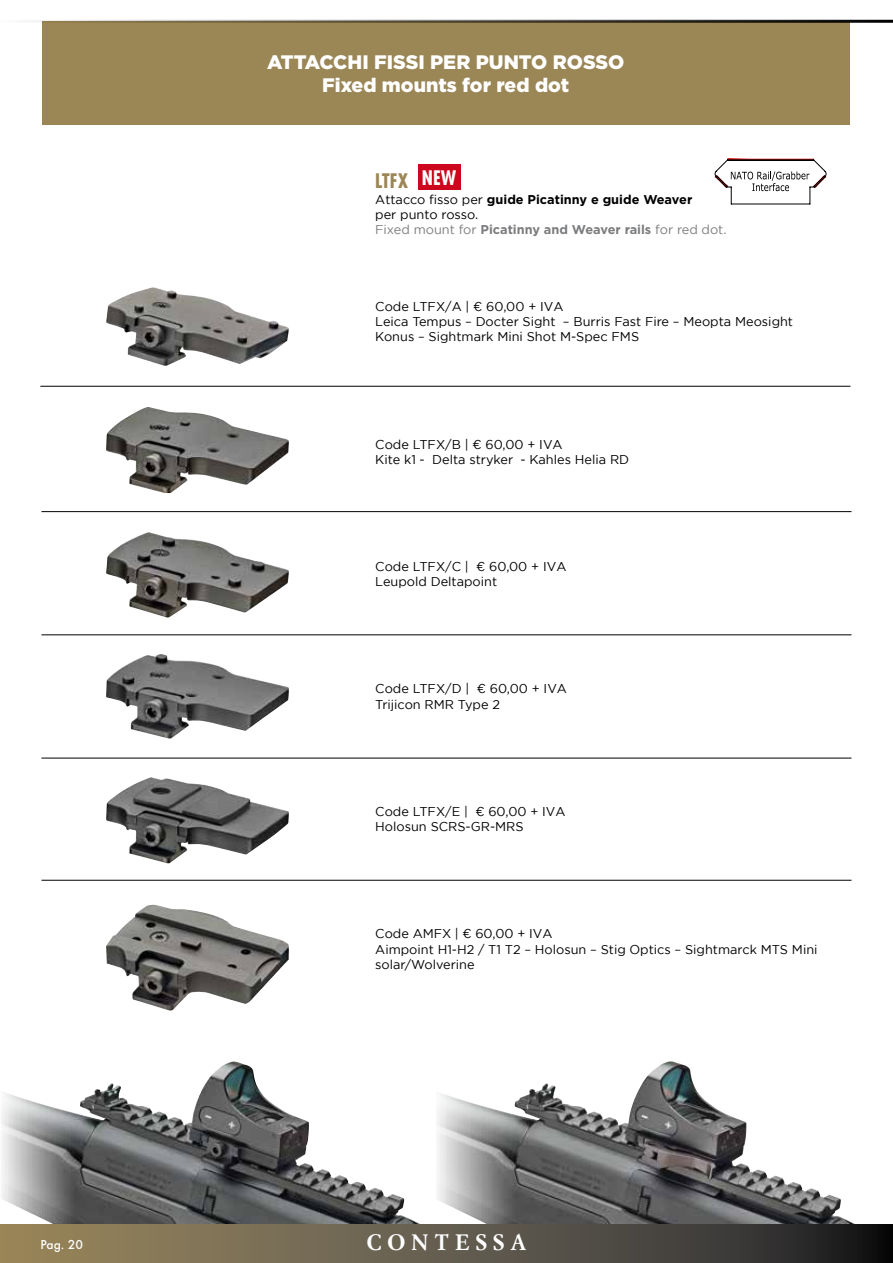
<style>
.page{position:relative;width:893px;height:1263px;background:#fff}
.page>*{position:absolute;margin:0;border:0;box-sizing:border-box;transform-origin:0 0}
.t1{font:700 21.9px "Simoncini Garamond";letter-spacing:.27em;color:#fff}
.t2{font:900 19.5px/23.4px "Gotham";color:#fff;text-align:center}
.t3{font:700 condensed 19.5px "Futura";color:#9b8655}
.t4{font:700 condensed 19.5px "Futura";color:#fff}
.t5{font:500 13.5px "Futura";color:#fff}
.t6{font:12.75px/15.3px "Gotham";color:#000}
.s1{font-weight:700}
.s2{color:#7b7c7e}
.s3{font-weight:700;color:#7b7c7e}
</style>
<div class="page">
<img style="left:0;top:1061px;width:436px;height:164px">
<img style="left:436px;top:1061px;width:449px;height:164px">
<svg style="left:0;top:1225px;width:893px;height:38px;background:#605847"></svg>
<svg style="left:715px;top:158px;width:111px;height:46px"></svg>
<div style="left:418px;top:165px;width:42px;height:25px;background:#cd071e"></div>
<img style="left:106px;top:287px;width:183px;height:79px">
<img style="left:106px;top:532px;width:183px;height:85px">
<img style="left:106px;top:654px;width:183px;height:84px">
<img style="left:106px;top:777px;width:183px;height:86px">
<hr style="left:41px;top:880px;width:810px;height:1px;background:#000">
<hr style="left:41px;top:758px;width:810px;height:1px;background:#000">
<hr style="left:41px;top:635px;width:810px;height:1px;background:#000">
<hr style="left:41px;top:511px;width:810px;height:1px;background:#000">
<hr style="left:40px;top:386px;width:810px;height:1px;background:#000">
<div style="left:43px;top:21px;width:807px;height:104px;background:#9b8655"></div>
<hr style="left:0;top:20px;width:893px;height:3px;background:#000">
<img style="left:106px;top:407px;width:183px;height:86px">
<img style="left:106px;top:905px;width:183px;height:106px">
<h2 class="t2" style="left:267px;top:50px;width:359px">ATTACCHI FISSI PER PUNTO ROSSO<br>Fixed mounts for red dot</h2>
<h2 class="t4" style="left:422px;top:165px;width:36px">NEW</h2>
<h2 class="t3" style="left:375px;top:169px;width:35px">LTFX</h2>
<p class="t6" style="left:375px;top:191px;width:353px">Attacco fisso per <span class="s1">guide Picatinny e guide Weaver<br></span>per punto rosso.<br><span class="s2">Fixed mount for</span> <span class="s3">Picatinny and Weaver rails</span> <span class="s2">for red dot.</span></p>
<p class="t6" style="left:375px;top:298px;width:419px">Code LTFX/A | € 60,00 + IVA<br>Leica Tempus – Docter Sight – Burris Fast Fire – Meopta Meosight<br>Konus – Sightmark Mini Shot M-Spec FMS</p>
<p class="t6" style="left:375px;top:436px;width:255px">Code LTFX/B | € 60,00 + IVA<br>Kite k1 - Delta stryker - Kahles Helia RD</p>
<p class="t6" style="left:375px;top:558px;width:193px">Code LTFX/C | € 60,00 + IVA<br>Leupold Deltapoint</p>
<p class="t6" style="left:375px;top:681px;width:193px">Code LTFX/D | € 60,00 + IVA<br>Trijicon RMR Type 2</p>
<p class="t6" style="left:375px;top:803px;width:192px">Code LTFX/E | € 60,00 + IVA<br>Holosun SCRS-GR-MRS</p>
<p class="t6" style="left:375px;top:926px;width:444px">Code AMFX | € 60,00 + IVA<br>Aimpoint H1-H2 / T1 T2 – Holosun – Stig Optics – Sightmarck MTS Mini solar/Wolverine</p>
<p class="t5" style="left:40px;top:1234px;width:44px">Pag. 20</p>
<h1 class="t1" style="left:367px;top:1229px;width:161px">CONTESSA</h1>
</div>
